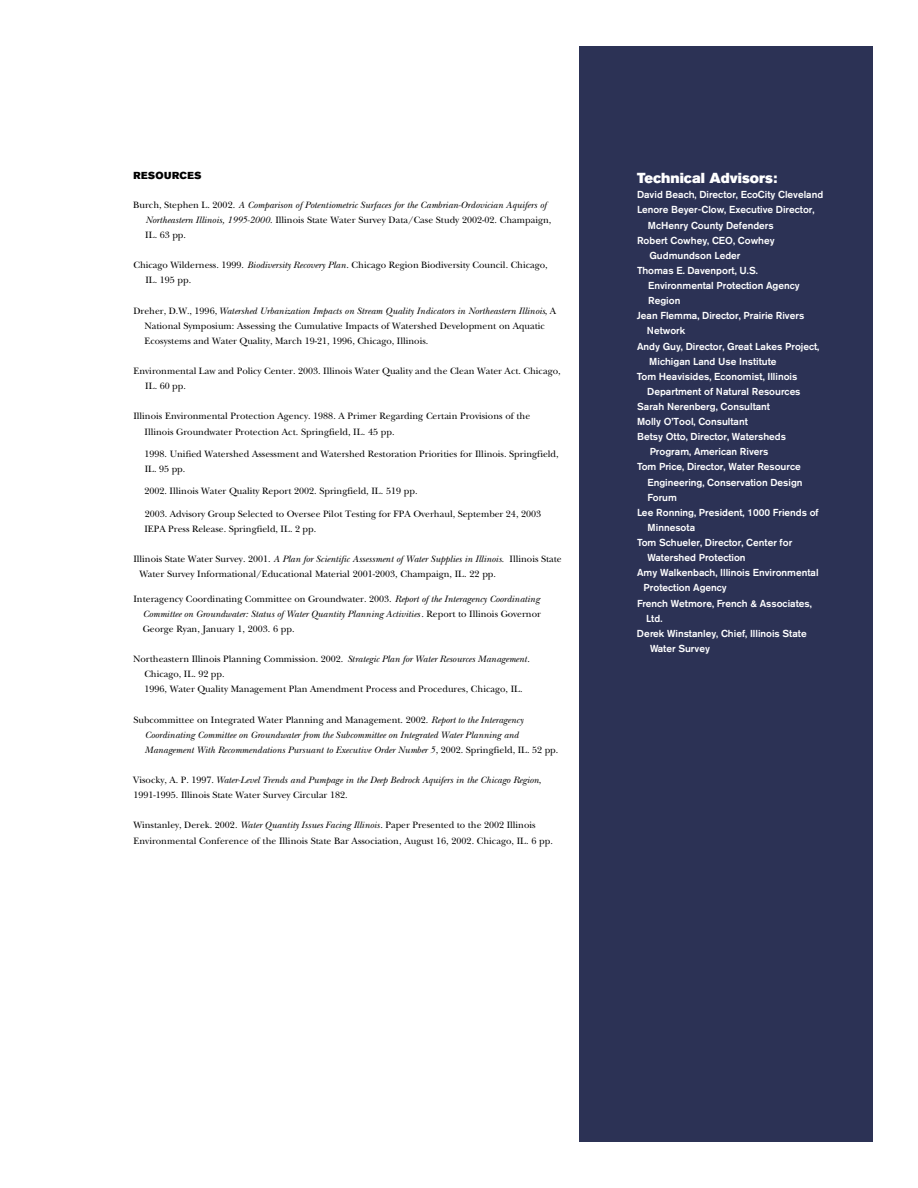
<style>
.page{position:relative;width:918px;height:1188px;background:#fff}
.page>*{position:absolute;margin:0;border:0;box-sizing:border-box;transform-origin:0 0}
.t1{font:14.4px "Akzidenz Grotesk BE Super";color:#fff}
.t2{font:500 10.05px "Akzidenz Grotesk BE";color:#fff}
.t3{font:10.05px "Akzidenz Grotesk BE Super";letter-spacing:.035em;color:#000}
.t4{font:9.6px/15.1px "New Baskerville";color:#000}
.t5{font:italic 9.6px/15.1px "New Baskerville";color:#000}
.s1{font-style:normal}
.s2{font-style:italic}
</style>
<div class="page">
<div style="left:580px;top:46px;width:293px;height:1096px;background:#2c3255"></div>
<p class="t3" style="left:133px;top:171px;width:69px">RESOURCES</p>
<p class="t5" style="left:145px;top:198px;width:408px;text-indent:-12px"><span class="s1">Burch, Stephen L. 2002.</span> A Comparison of Potentiometric Surfaces for the Cambrian-Ordovician Aquifers of<br>Northeastern Illinois, 1995-2000<span class="s1">. Illinois State Water Survey Data/Case Study 2002-02. Champaign,<br>IL. 63 pp.</span></p>
<p class="t4" style="left:145px;top:259px;width:404px;text-indent:-12px">Chicago Wilderness. 1999. <span class="s2">Biodiversity Recovery Plan</span>. Chicago Region Biodiversity Council. Chicago,<br>IL. 195 pp.</p>
<p class="t4" style="left:144px;top:304px;width:413px;text-indent:-11px">Dreher, D.W., 1996, <span class="s2">Watershed Urbanization Impacts on Stream Quality Indicators in Northeastern Illinois</span>, A<br>National Symposium: Assessing the Cumulative Impacts of Watershed Development on Aquatic<br>Ecosystems and Water Quality, March 19-21, 1996, Chicago, Illinois.</p>
<p class="t4" style="left:145px;top:365px;width:417px;text-indent:-12px">Environmental Law and Policy Center. 2003. Illinois Water Quality and the Clean Water Act. Chicago,<br>IL. 60 pp.</p>
<p class="t4" style="left:145px;top:410px;width:387px;text-indent:-11px">Illinois Environmental Protection Agency. 1988. A Primer Regarding Certain Provisions of the<br>Illinois Groundwater Protection Act. Springfield, IL. 45 pp.</p>
<p class="t4" style="left:144px;top:447px;width:416px">1998. Unified Watershed Assessment and Watershed Restoration Priorities for Illinois. Springfield,<br>IL. 95 pp.</p>
<p class="t4" style="left:144px;top:485px;width:275px">2002. Illinois Water Quality Report 2002. Springfield, IL. 519 pp.</p>
<p class="t4" style="left:144px;top:507px;width:398px">2003. Advisory Group Selected to Oversee Pilot Testing for FPA Overhaul, September 24, 2003<br>IEPA Press Release. Springfield, IL. 2 pp.</p>
<p class="t4" style="left:139px;top:552px;width:424px;text-indent:-6px">Illinois State Water Survey. 2001. <span class="s2">A Plan for Scientific Assessment of Water Supplies in Illinois.</span> Illinois State<br>Water Survey Informational/Educational Material 2001-2003, Champaign, IL. 22 pp.</p>
<p class="t4" style="left:143px;top:592px;width:400px;text-indent:-9px">Interagency Coordinating Committee on Groundwater. 2003. <span class="s2">Report of the Interagency Coordinating<br>Committee on Groundwater: Status of Water Quantity Planning Activities</span>. Report to Illinois Governor<br>George Ryan, January 1, 2003. 6 pp.</p>
<p class="t4" style="left:144px;top:653px;width:387px;text-indent:-11px">Northeastern Illinois Planning Commission. 2002. <span class="s2">Strategic Plan for Water Resources Management</span>.<br>Chicago, IL. 92 pp.<br>1996, Water Quality Management Plan Amendment Process and Procedures, Chicago, IL.</p>
<p class="t5" style="left:145px;top:713px;width:415px;text-indent:-11px"><span class="s1">Subcommittee on Integrated Water Planning and Management. 2002.</span> Report to the Interagency<br>Coordinating Committee on Groundwater from the Subcommittee on Integrated Water Planning and<br>Management With Recommendations Pursuant to Executive Order Number 5<span class="s1">, 2002. Springfield, IL. 52 pp.</span></p>
<p class="t5" style="left:133px;top:774px;width:409px"><span class="s1">Visocky, A. P. 1997.</span> Water-Level Trends and Pumpage in the Deep Bedrock Aquifers in the Chicago Region<span class="s1">,<br>1991-1995. Illinois State Water Survey Circular 182.</span></p>
<p class="t4" style="left:133px;top:819px;width:421px">Winstanley, Derek. 2002. <span class="s2">Water Quantity Issues Facing Illinois</span>. Paper Presented to the 2002 Illinois<br>Environmental Conference of the Illinois State Bar Association, August 16, 2002. Chicago, IL. 6 pp.</p>
<h1 class="t1" style="left:637px;top:173px;width:142px">Technical Advisors:</h1>
<p class="t2" style="left:637px;top:191px;width:188px">David Beach, Director, EcoCity Cleveland</p>
<p class="t2" style="left:637px;top:206px;width:179px">Lenore Beyer-Clow, Executive Director,</p>
<p class="t2" style="left:648px;top:221px;width:127px">McHenry County Defenders</p>
<p class="t2" style="left:637px;top:237px;width:139px">Robert Cowhey, CEO, Cowhey</p>
<p class="t2" style="left:649px;top:252px;width:93px">Gudmundson Leder</p>
<p class="t2" style="left:637px;top:267px;width:122px">Thomas E. Davenport, U.S.</p>
<p class="t2" style="left:648px;top:282px;width:153px">Environmental Protection Agency</p>
<p class="t2" style="left:648px;top:297px;width:34px">Region</p>
<p class="t2" style="left:637px;top:312px;width:169px">Jean Flemma, Director, Prairie Rivers</p>
<p class="t2" style="left:647px;top:327px;width:40px">Network</p>
<p class="t2" style="left:637px;top:342px;width:184px">Andy Guy, Director, Great Lakes Project,</p>
<p class="t2" style="left:649px;top:358px;width:129px">Michigan Land Use Institute</p>
<p class="t2" style="left:637px;top:373px;width:162px">Tom Heavisides, Economist, Illinois</p>
<p class="t2" style="left:647px;top:388px;width:155px">Department of Natural Resources</p>
<p class="t2" style="left:637px;top:403px;width:134px">Sarah Nerenberg, Consultant</p>
<p class="t2" style="left:637px;top:418px;width:112px">Molly O’Tool, Consultant</p>
<p class="t2" style="left:637px;top:433px;width:150px">Betsy Otto, Director, Watersheds</p>
<p class="t2" style="left:650px;top:448px;width:120px">Program, American Rivers</p>
<p class="t2" style="left:637px;top:463px;width:165px">Tom Price, Director, Water Resource</p>
<p class="t2" style="left:647px;top:479px;width:157px">Engineering, Conservation Design</p>
<p class="t2" style="left:648px;top:494px;width:31px">Forum</p>
<p class="t2" style="left:637px;top:509px;width:183px">Lee Ronning, President, 1000 Friends of</p>
<p class="t2" style="left:648px;top:524px;width:49px">Minnesota</p>
<p class="t2" style="left:637px;top:539px;width:157px">Tom Schueler, Director, Center for</p>
<p class="t2" style="left:648px;top:554px;width:100px">Watershed Protection</p>
<p class="t2" style="left:637px;top:569px;width:183px">Amy Walkenbach, Illinois Environmental</p>
<p class="t2" style="left:644px;top:584px;width:85px">Protection Agency</p>
<p class="t2" style="left:637px;top:599px;width:176px">French Wetmore, French &amp; Associates,</p>
<p class="t2" style="left:646px;top:615px;width:18px">Ltd.</p>
<p class="t2" style="left:637px;top:630px;width:171px">Derek Winstanley, Chief, Illinois State</p>
<p class="t2" style="left:650px;top:645px;width:61px">Water Survey</p>
</div>
